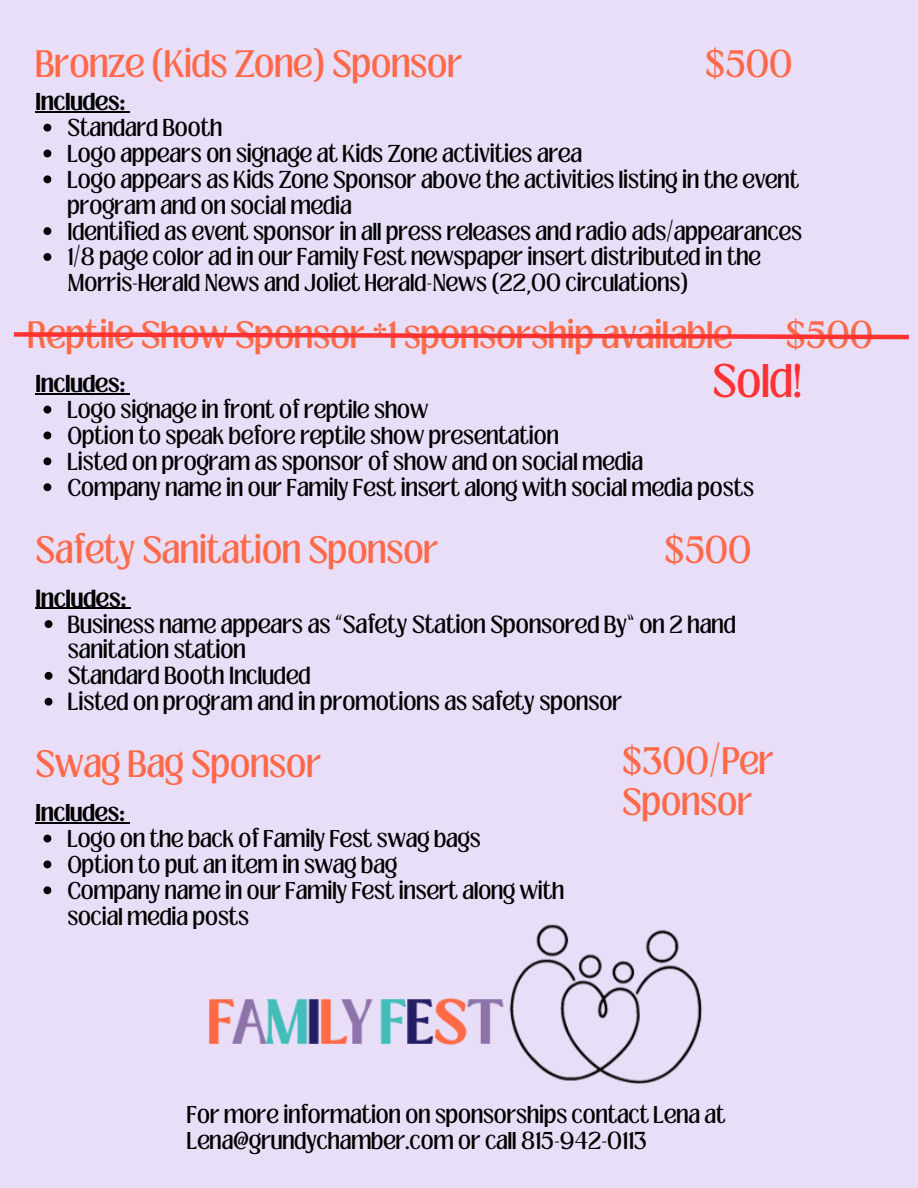
<style>
.page{position:relative;width:918px;height:1188px;background:#e8def7}
.page>*{position:absolute;margin:0;border:0;box-sizing:border-box;transform-origin:0 0}
.t1{font:36.15px "Loubag";color:#ff3131}
.t2{font:29.25px "Loubag";color:#ff6949}
.t3{font:18.9px/25.8px "Loubag";color:#000}
.t4{font:700 18.9px "Loubag";color:#000}
.t5{font:18.75px/25.8px "Loubag";color:#000}
.t6{font:700 18.75px "Loubag";color:#000}
.t7{font:18.6px/25.8px "Loubag";color:#000}
.t8{font:700 18.6px "Loubag";color:#000}
</style>
<div class="page">
<hr style="left:36px;top:111px;width:89px;height:1px;background:#000">
<svg style="left:43px;top:124px;width:8px;height:8px"></svg>
<svg style="left:43px;top:150px;width:8px;height:7px"></svg>
<svg style="left:43px;top:175px;width:8px;height:8px"></svg>
<svg style="left:43px;top:227px;width:8px;height:8px"></svg>
<svg style="left:43px;top:253px;width:8px;height:8px"></svg>
<hr style="left:36px;top:393px;width:89px;height:1px;background:#000">
<svg style="left:43px;top:406px;width:8px;height:8px"></svg>
<svg style="left:43px;top:432px;width:8px;height:7px"></svg>
<svg style="left:43px;top:457px;width:8px;height:8px"></svg>
<svg style="left:43px;top:483px;width:8px;height:8px"></svg>
<hr style="left:36px;top:608px;width:90px;height:1px;background:#000">
<svg style="left:45px;top:620px;width:7px;height:8px"></svg>
<svg style="left:45px;top:672px;width:7px;height:8px"></svg>
<svg style="left:45px;top:698px;width:7px;height:8px"></svg>
<hr style="left:36px;top:822px;width:89px;height:1px;background:#000">
<svg style="left:43px;top:835px;width:8px;height:7px"></svg>
<svg style="left:43px;top:860px;width:8px;height:8px"></svg>
<svg style="left:43px;top:886px;width:8px;height:8px"></svg>
<img style="left:209px;top:924px;width:493px;height:160px">
<svg style="left:13px;top:332px;width:896px;height:8px"></svg>
<h2 class="t2" style="left:36px;top:41px;width:428px">Bronze (Kids Zone) Sponsor</h2>
<h2 class="t2" style="left:705px;top:41px;width:89px">$500</h2>
<h3 class="t6" style="left:36px;top:87px;width:91px">Includes:</h3>
<p class="t5" style="left:67px;top:115px;width:156px">Standard Booth</p>
<p class="t5" style="left:67px;top:141px;width:516px">Logo appears on signage at Kids Zone activities area</p>
<p class="t5" style="left:67px;top:167px;width:733px">Logo appears as Kids Zone Sponsor above the activities listing in the event program and on social media</p>
<p class="t5" style="left:67px;top:219px;width:736px">Identified as event sponsor in all press releases and radio ads/appearances</p>
<p class="t5" style="left:67px;top:245px;width:695px">1/8 page color ad in our Family Fest newspaper insert distributed in the<br>Morris-Herald News and Joliet Herald-News (22,00 circulations)</p>
<h2 class="t2" style="left:28px;top:312px;width:706px">Reptile Show Sponsor *1 sponsorship available</h2>
<h2 class="t2" style="left:786px;top:312px;width:89px">$500</h2>
<p class="t6" style="left:36px;top:369px;width:91px">Includes:</p>
<h1 class="t5" style="left:67px;top:397px;width:362px">Logo signage in front of reptile show</h1>
<h3 class="t5" style="left:67px;top:423px;width:493px">Option to speak before reptile show presentation</h3>
<p class="t5" style="left:67px;top:449px;width:577px">Listed on program as sponsor of show and on social media</p>
<p class="t5" style="left:67px;top:475px;width:688px">Company name in our Family Fest insert along with social media posts</p>
<p class="t2" style="left:36px;top:527px;width:404px">Safety Sanitation Sponsor</p>
<p class="t2" style="left:665px;top:527px;width:89px">$500</p>
<h2 class="t4" style="left:36px;top:583px;width:92px">Includes:</h2>
<h2 class="t3" style="left:68px;top:612px;width:670px">Business name appears as “Safety Station Sponsored By” on 2 hand sanitation station</h2>
<h3 class="t3" style="left:68px;top:663px;width:244px">Standard Booth Included</h3>
<p class="t3" style="left:68px;top:689px;width:556px">Listed on program and in promotions as safety sponsor</p>
<p class="t2" style="left:36px;top:741px;width:287px">Swag Bag Sponsor</p>
<p class="t2" style="left:622px;top:738px;width:153px">$300/Per</p>
<h2 class="t8" style="left:36px;top:798px;width:91px">Includes:</h2>
<p class="t1" style="left:712px;top:352px;width:92px">Sold!</p>
<p class="t2" style="left:622px;top:778px;width:132px">Sponsor</p>
<h2 class="t7" style="left:67px;top:826px;width:415px">Logo on the back of Family Fest swag bags</h2>
<h3 class="t7" style="left:67px;top:852px;width:331px">Option to put an item in swag bag</h3>
<p class="t7" style="left:67px;top:878px;width:498px">Company name in our Family Fest insert along with social media posts</p>
<p class="t7" style="left:187px;top:1103px;width:540px">For more information on sponsorships contact Lena at<br>Lena@grundychamber.com or call 815-942-0113</p>
</div>
